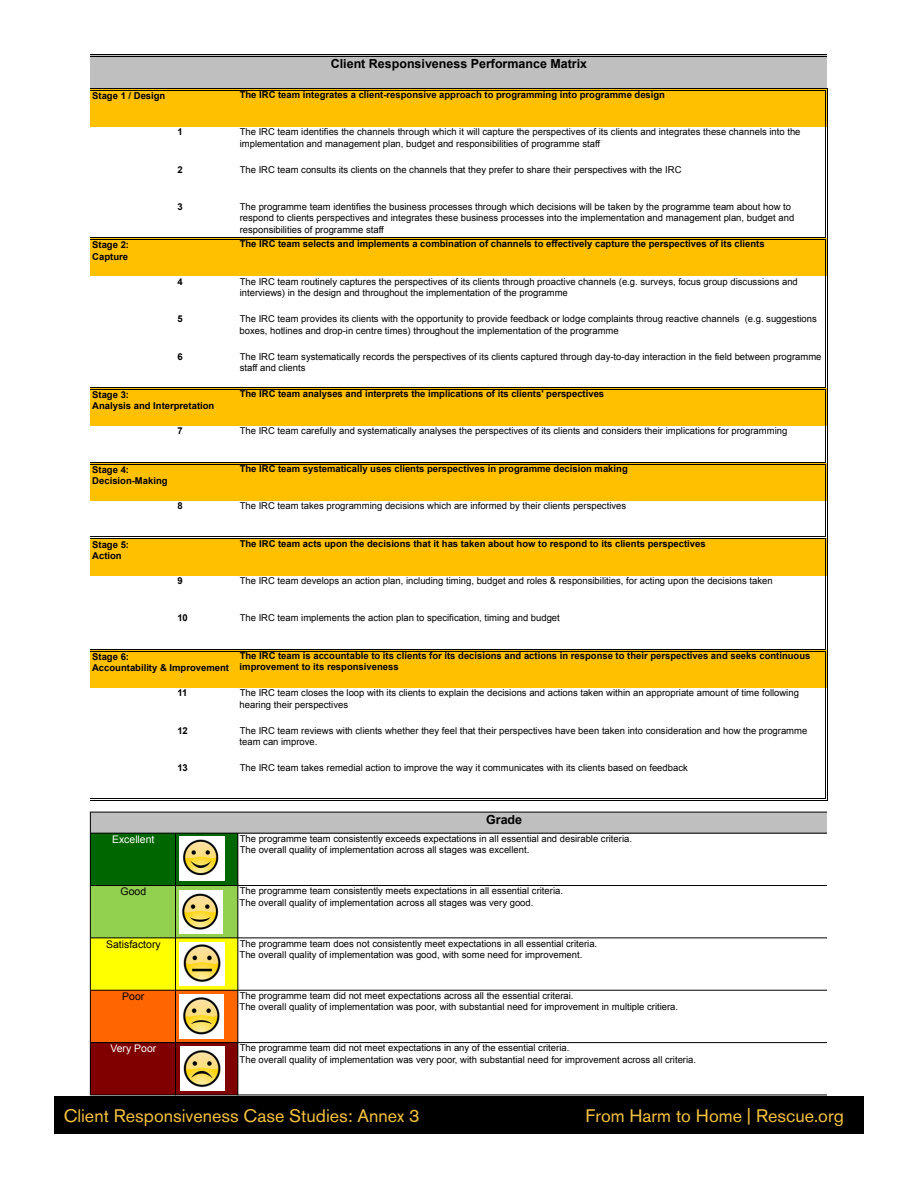
<style>
.page{position:relative;width:918px;height:1188px;background:#fff}
.page>*{position:absolute;margin:0;border:0;box-sizing:border-box;transform-origin:0 0}
.t1{font:18px "Akzidenz Grotesk Std";color:#f5c33e}
.t2{font:700 12.45px "Arial";color:#000}
.t3{font:10.5px "Arial";color:#000}
.t4{font:10.5px "Arial";color:#fff}
.t5{font:9.45px/11.4px "Arial";color:#000}
.t6{font:700 9.45px/11.4px "Arial";color:#000}
</style>
<div class="page">
<div style="left:54px;top:1096px;width:810px;height:38px;background:#000"></div>
<div style="left:90px;top:55px;width:737px;height:34px;background:#bfbfbf"></div>
<div style="left:90px;top:89px;width:737px;height:38px;background:#ffc000"></div>
<div style="left:90px;top:239px;width:737px;height:37px;background:#ffc000"></div>
<div style="left:90px;top:388px;width:737px;height:38px;background:#ffc000"></div>
<div style="left:90px;top:463px;width:737px;height:38px;background:#ffc000"></div>
<div style="left:90px;top:538px;width:737px;height:37px;background:#ffc000"></div>
<div style="left:90px;top:650px;width:737px;height:38px;background:#ffc000"></div>
<div style="left:90px;top:812px;width:737px;height:21px;background:#bfbfbf"></div>
<div style="left:90px;top:833px;width:148px;height:53px;background:#060"></div>
<div style="left:90px;top:886px;width:148px;height:52px;background:#92d050"></div>
<div style="left:90px;top:938px;width:148px;height:52px;background:#ff0"></div>
<div style="left:90px;top:990px;width:148px;height:53px;background:#f60"></div>
<div style="left:90px;top:1043px;width:148px;height:52px;background:#800000"></div>
<hr style="left:825px;top:91px;width:1px;height:146px;background:#000">
<hr style="left:827px;top:91px;width:1px;height:146px;background:#000">
<hr style="left:825px;top:240px;width:1px;height:147px;background:#000">
<hr style="left:827px;top:240px;width:1px;height:147px;background:#000">
<hr style="left:825px;top:390px;width:1px;height:72px;background:#000">
<hr style="left:827px;top:390px;width:1px;height:72px;background:#000">
<hr style="left:825px;top:465px;width:1px;height:71px;background:#000">
<hr style="left:827px;top:465px;width:1px;height:71px;background:#000">
<hr style="left:825px;top:539px;width:1px;height:110px;background:#000">
<hr style="left:827px;top:539px;width:1px;height:110px;background:#000">
<hr style="left:825px;top:652px;width:1px;height:146px;background:#000">
<hr style="left:827px;top:652px;width:1px;height:146px;background:#000">
<hr style="left:90px;top:812px;width:1px;height:283px;background:#000">
<hr style="left:175px;top:834px;width:1px;height:261px;background:#000">
<hr style="left:237px;top:834px;width:1px;height:261px;background:#000">
<hr style="left:90px;top:54px;width:737px;height:1px;background:#000">
<hr style="left:90px;top:56px;width:737px;height:1px;background:#000">
<hr style="left:90px;top:88px;width:735px;height:1px;background:#000">
<hr style="left:90px;top:90px;width:735px;height:1px;background:#000">
<hr style="left:90px;top:237px;width:735px;height:1px;background:#000">
<hr style="left:90px;top:239px;width:735px;height:1px;background:#000">
<hr style="left:90px;top:387px;width:735px;height:1px;background:#000">
<hr style="left:90px;top:389px;width:735px;height:1px;background:#000">
<hr style="left:90px;top:462px;width:735px;height:1px;background:#000">
<hr style="left:90px;top:464px;width:735px;height:1px;background:#000">
<hr style="left:90px;top:536px;width:735px;height:1px;background:#000">
<hr style="left:90px;top:538px;width:735px;height:1px;background:#000">
<hr style="left:90px;top:649px;width:735px;height:1px;background:#000">
<hr style="left:90px;top:651px;width:735px;height:1px;background:#000">
<hr style="left:90px;top:798px;width:735px;height:1px;background:#000">
<hr style="left:90px;top:800px;width:735px;height:1px;background:#000">
<hr style="left:91px;top:812px;width:736px;height:1px;background:#000">
<hr style="left:91px;top:833px;width:736px;height:1px;background:#000">
<hr style="left:91px;top:885px;width:736px;height:1px;background:#000">
<hr style="left:91px;top:937px;width:736px;height:1px;background:#000">
<hr style="left:91px;top:990px;width:736px;height:1px;background:#000">
<hr style="left:91px;top:1042px;width:736px;height:1px;background:#000">
<hr style="left:91px;top:1094px;width:736px;height:1px;background:#000">
<img style="left:179px;top:837px;width:45px;height:43px">
<img style="left:179px;top:890px;width:44px;height:44px">
<img style="left:179px;top:943px;width:46px;height:42px">
<img style="left:179px;top:995px;width:45px;height:43px">
<img style="left:180px;top:1046px;width:44px;height:44px">
<p class="t6" style="left:92px;top:90px;width:75px">Stage 1 / Design</p>
<p class="t2" style="left:331px;top:56px;width:258px">Client Responsiveness Performance Matrix</p>
<p class="t6" style="left:240px;top:89px;width:427px">The IRC team integrates a client-responsive approach to programming into programme design</p>
<p class="t6" style="left:177px;top:126px;width:7px">1</p>
<p class="t5" style="left:240px;top:126px;width:562px">The IRC team identifies the channels through which it will capture the perspectives of its clients and integrates these channels into the implementation and management plan, budget and responsibilities of programme staff</p>
<p class="t6" style="left:177px;top:164px;width:7px">2</p>
<p class="t5" style="left:240px;top:164px;width:443px">The IRC team consults its clients on the channels that they prefer to share their perspectives with the IRC</p>
<p class="t6" style="left:177px;top:201px;width:7px">3</p>
<p class="t5" style="left:240px;top:201px;width:556px">The programme team identifies the business processes through which decisions will be taken by the programme team about how to respond to clients perspectives and integrates these business processes into the implementation and management plan, budget and responsibilities of programme staff</p>
<p class="t6" style="left:240px;top:239px;width:526px">The IRC team selects and implements a combination of channels to effectively capture the perspectives of its clients</p>
<p class="t6" style="left:177px;top:276px;width:7px">4</p>
<p class="t5" style="left:240px;top:276px;width:560px">The IRC team routinely captures the perspectives of its clients through proactive channels (e.g. surveys, focus group discussions and interviews) in the design and throughout the implementation of the programme</p>
<p class="t6" style="left:177px;top:313px;width:7px">5</p>
<p class="t5" style="left:240px;top:313px;width:579px">The IRC team provides its clients with the opportunity to provide feedback or lodge complaints throug reactive channels (e.g. suggestions boxes, hotlines and drop-in centre times) throughout the implementation of the programme</p>
<p class="t6" style="left:177px;top:351px;width:7px">6</p>
<p class="t5" style="left:240px;top:351px;width:583px">The IRC team systematically records the perspectives of its clients captured through day-to-day interaction in the field between programme staff and clients</p>
<p class="t6" style="left:240px;top:388px;width:366px">The IRC team analyses and interprets the implications of its clients' perspectives</p>
<p class="t6" style="left:177px;top:426px;width:7px">7</p>
<p class="t5" style="left:240px;top:425px;width:549px">The IRC team carefully and systematically analyses the perspectives of its clients and considers their implications for programming</p>
<p class="t6" style="left:240px;top:463px;width:390px">The IRC team systematically uses clients perspectives in programme decision making</p>
<p class="t6" style="left:177px;top:500px;width:7px">8</p>
<p class="t5" style="left:240px;top:500px;width:388px">The IRC team takes programming decisions which are informed by their clients perspectives</p>
<p class="t6" style="left:240px;top:538px;width:467px">The IRC team acts upon the decisions that it has taken about how to respond to its clients perspectives</p>
<p class="t6" style="left:177px;top:575px;width:7px">9</p>
<p class="t5" style="left:240px;top:575px;width:534px">The IRC team develops an action plan, including timing, budget and roles &amp; responsibilities, for acting upon the decisions taken</p>
<p class="t6" style="left:177px;top:613px;width:12px">10</p>
<p class="t5" style="left:240px;top:612px;width:322px">The IRC team implements the action plan to specification, timing and budget</p>
<p class="t6" style="left:240px;top:650px;width:572px">The IRC team is accountable to its clients for its decisions and actions in response to their perspectives and seeks continuous improvement to its responsiveness</p>
<p class="t6" style="left:177px;top:687px;width:12px">11</p>
<p class="t5" style="left:240px;top:687px;width:561px">The IRC team closes the loop with its clients to explain the decisions and actions taken within an appropriate amount of time following hearing their perspectives</p>
<p class="t6" style="left:177px;top:725px;width:12px">12</p>
<p class="t5" style="left:240px;top:725px;width:569px">The IRC team reviews with clients whether they feel that their perspectives have been taken into consideration and how the programme team can improve.</p>
<p class="t6" style="left:177px;top:762px;width:12px">13</p>
<p class="t5" style="left:240px;top:762px;width:450px">The IRC team takes remedial action to improve the way it communicates with its clients based on feedback</p>
<p class="t6" style="left:92px;top:240px;width:38px">Stage 2:<br>Capture</p>
<p class="t6" style="left:92px;top:389px;width:124px">Stage 3:<br>Analysis and Interpretation</p>
<p class="t6" style="left:92px;top:464px;width:77px">Stage 4:<br>Decision-Making</p>
<p class="t6" style="left:92px;top:539px;width:38px">Stage 5:<br>Action</p>
<p class="t6" style="left:92px;top:651px;width:138px">Stage 6:<br>Accountability &amp; Improvement</p>
<p class="t4" style="left:112px;top:832px;width:44px">Excellent</p>
<p class="t3" style="left:121px;top:885px;width:27px">Good</p>
<p class="t3" style="left:106px;top:937px;width:56px">Satisfactory</p>
<p class="t3" style="left:122px;top:989px;width:24px">Poor</p>
<p class="t4" style="left:110px;top:1042px;width:47px">Very Poor</p>
<p class="t2" style="left:486px;top:811px;width:38px">Grade</p>
<p class="t5" style="left:240px;top:833px;width:394px">The programme team consistently exceeds expectations in all essential and desirable criteria.<br>The overall quality of implementation across all stages was excellent.</p>
<p class="t5" style="left:240px;top:885px;width:325px">The programme team consistently meets expectations in all essential criteria.<br>The overall quality of implementation across all stages was very good.</p>
<p class="t5" style="left:240px;top:938px;width:359px">The programme team does not consistently meet expectations in all essential criteria.<br>The overall quality of implementation was good, with some need for improvement.</p>
<p class="t5" style="left:240px;top:990px;width:440px">The programme team did not meet expectations across all the essential criterai.<br>The overall quality of implementation was poor, with substantial need for improvement in multiple critiera.</p>
<p class="t5" style="left:240px;top:1042px;width:458px">The programme team did not meet expectations in any of the essential criteria.<br>The overall quality of implementation was very poor, with substantial need for improvement across all criteria.</p>
<p class="t1" style="left:64px;top:1105px;width:358px">Client Responsiveness Case Studies: Annex 3</p>
<p class="t1" style="left:586px;top:1105px;width:260px">From Harm to Home | Rescue.org</p>
</div>
